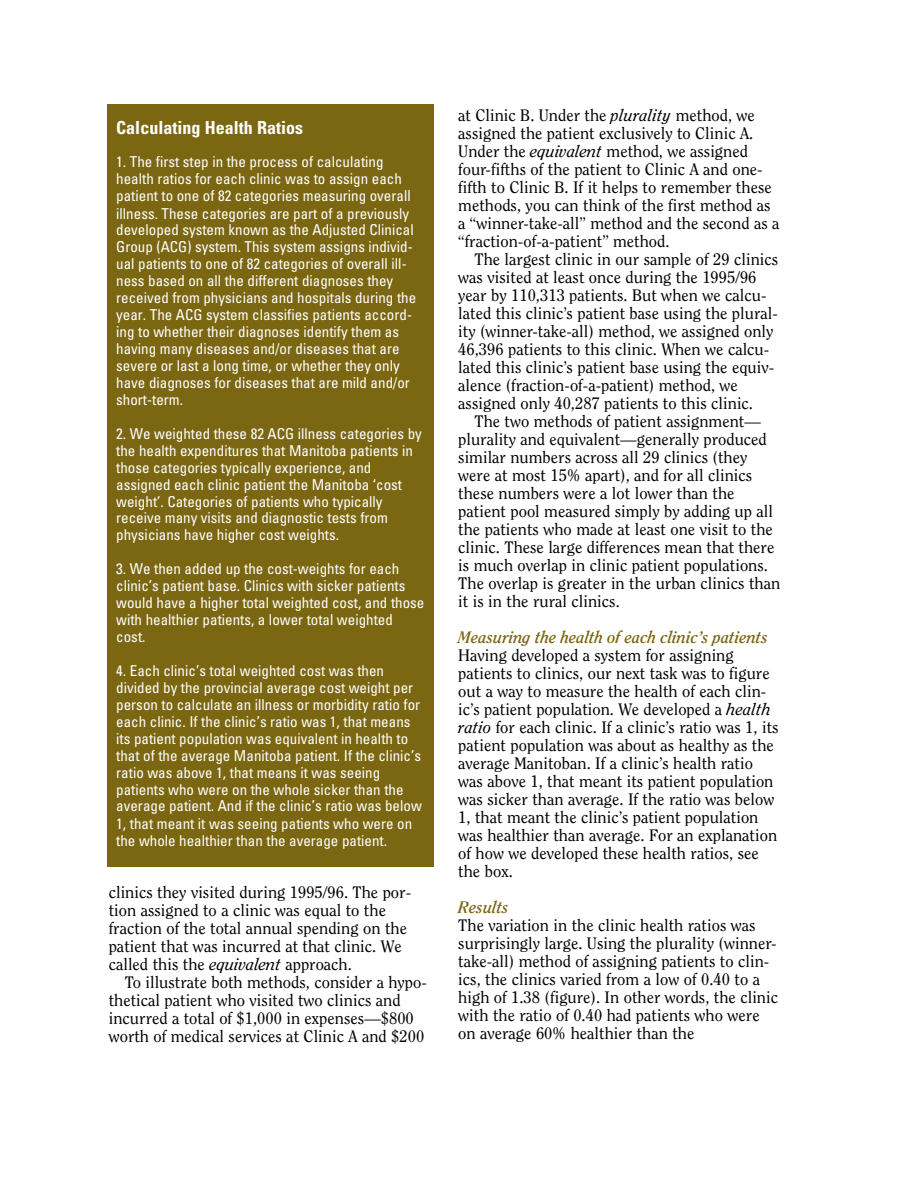
<style>
.page{position:relative;width:918px;height:1188px;background:#fff}
.page>*{position:absolute;margin:0;border:0;box-sizing:border-box;transform-origin:0 0}
.t1{font:700 condensed 18px "Univers";color:#fff}
.t2{font:16.5px/18px "Clearface";color:#000}
.t3{font:italic 700 16.5px "Clearface";color:#7b6712}
.t4{font:condensed 15px/17px "Univers";color:#fff}
.s1{font-style:italic}
</style>
<div class="page">
<div style="left:107px;top:104px;width:327px;height:763px;background:#7b6712"></div>
<p class="t1" style="left:116px;top:121px;width:188px">Calculating Health Ratios</p>
<p class="t4" style="left:116px;top:155px;width:301px">1. The first step in the process of calculating health ratios for each clinic was to assign each patient to one of 82 categories measuring overall illness. These categories are part of a previously developed system known as the Adjusted Clinical Group (ACG) system. This system assigns individ&shy;ual patients to one of 82 categories of overall ill&shy;ness based on all the different diagnoses they received from physicians and hospitals during the year. The ACG system classifies patients accord&shy;ing to whether their diagnoses identify them as having many diseases and/or diseases that are severe or last a long time, or whether they only have diagnoses for diseases that are mild and/or short-term.</p>
<p class="t4" style="left:116px;top:426px;width:307px">2. We weighted these 82 ACG illness categories by the health expenditures that Manitoba patients in those categories typically experience, and assigned each clinic patient the Manitoba ‘cost weight’. Categories of patients who typically receive many visits and diagnostic tests from physicians have higher cost weights.</p>
<p class="t4" style="left:116px;top:562px;width:310px">3. We then added up the cost-weights for each clinic’s patient base. Clinics with sicker patients would have a higher total weighted cost, and those with healthier patients, a lower total weighted cost.</p>
<p class="t4" style="left:116px;top:664px;width:307px">4. Each clinic’s total weighted cost was then divided by the provincial average cost weight per person to calculate an illness or morbidity ratio for each clinic. If the clinic’s ratio was 1, that means its patient population was equivalent in health to that of the average Manitoba patient. If the clinic’s ratio was above 1, that means it was seeing patients who were on the whole sicker than the average patient. And if the clinic’s ratio was below 1, that meant it was seeing patients who were on the whole healthier than the average patient.</p>
<p class="t2" style="left:109px;top:884px;width:304px">clinics they visited during 1995/96. The por&shy;tion assigned to a clinic was equal to the fraction of the total annual spending on the patient that was incurred at that clinic. We called this the <span class="s1">equivalent</span> approach.</p>
<p class="t2" style="left:109px;top:974px;width:320px;text-indent:16px">To illustrate both methods, consider a hypo&shy;thetical patient who visited two clinics and incurred a total of $1,000 in expenses—$800 worth of medical services at Clinic A and $200</p>
<p class="t2" style="left:458px;top:107px;width:323px">at Clinic B. Under the <span class="s1">plurality</span> method, we assigned the patient exclusively to Clinic A.<br>Under the <span class="s1">equivalent</span> method, we assigned four-fifths of the patient to Clinic A and one&shy;fifth to Clinic B. If it helps to remember these methods, you can think of the first method as a “winner-take-all” method and the second as a “fraction-of-a-patient” method.</p>
<p class="t2" style="left:458px;top:251px;width:321px;text-indent:16px">The largest clinic in our sample of 29 clinics was visited at least once during the 1995/96 year by 110,313 patients. But when we calcu&shy;lated this clinic’s patient base using the plural&shy;ity (winner-take-all) method, we assigned only 46,396 patients to this clinic. When we calcu&shy;lated this clinic’s patient base using the equiv&shy;alence (fraction-of-a-patient) method, we assigned only 40,287 patients to this clinic.</p>
<p class="t2" style="left:458px;top:413px;width:324px;text-indent:16px">The two methods of patient assignment— plurality and equivalent—generally produced similar numbers across all 29 clinics (they were at most 15% apart), and for all clinics these numbers were a lot lower than the patient pool measured simply by adding up all the patients who made at least one visit to the clinic. These large differences mean that there is much overlap in clinic patient populations.<br>The overlap is greater in the urban clinics than it is in the rural clinics.</p>
<p class="t3" style="left:458px;top:630px;width:311px">Measuring the health of each clinic’s patients</p>
<p class="t2" style="left:458px;top:647px;width:322px">Having developed a system for assigning patients to clinics, our next task was to figure out a way to measure the health of each clin&shy;ic’s patient population. We developed a <span class="s1">health ratio</span> for each clinic. If a clinic’s ratio was 1, its patient population was about as healthy as the average Manitoban. If a clinic’s health ratio was above 1, that meant its patient population was sicker than average. If the ratio was below 1, that meant the clinic’s patient population was healthier than average. For an explanation of how we developed these health ratios, see the box.</p>
<p class="t3" style="left:458px;top:900px;width:52px">Results</p>
<p class="t2" style="left:458px;top:917px;width:321px">The variation in the clinic health ratios was surprisingly large. Using the plurality (winner&shy;take-all) method of assigning patients to clin&shy;ics, the clinics varied from a low of 0.40 to a high of 1.38 (figure). In other words, the clinic with the ratio of 0.40 had patients who were on average 60% healthier than the</p>
</div>
